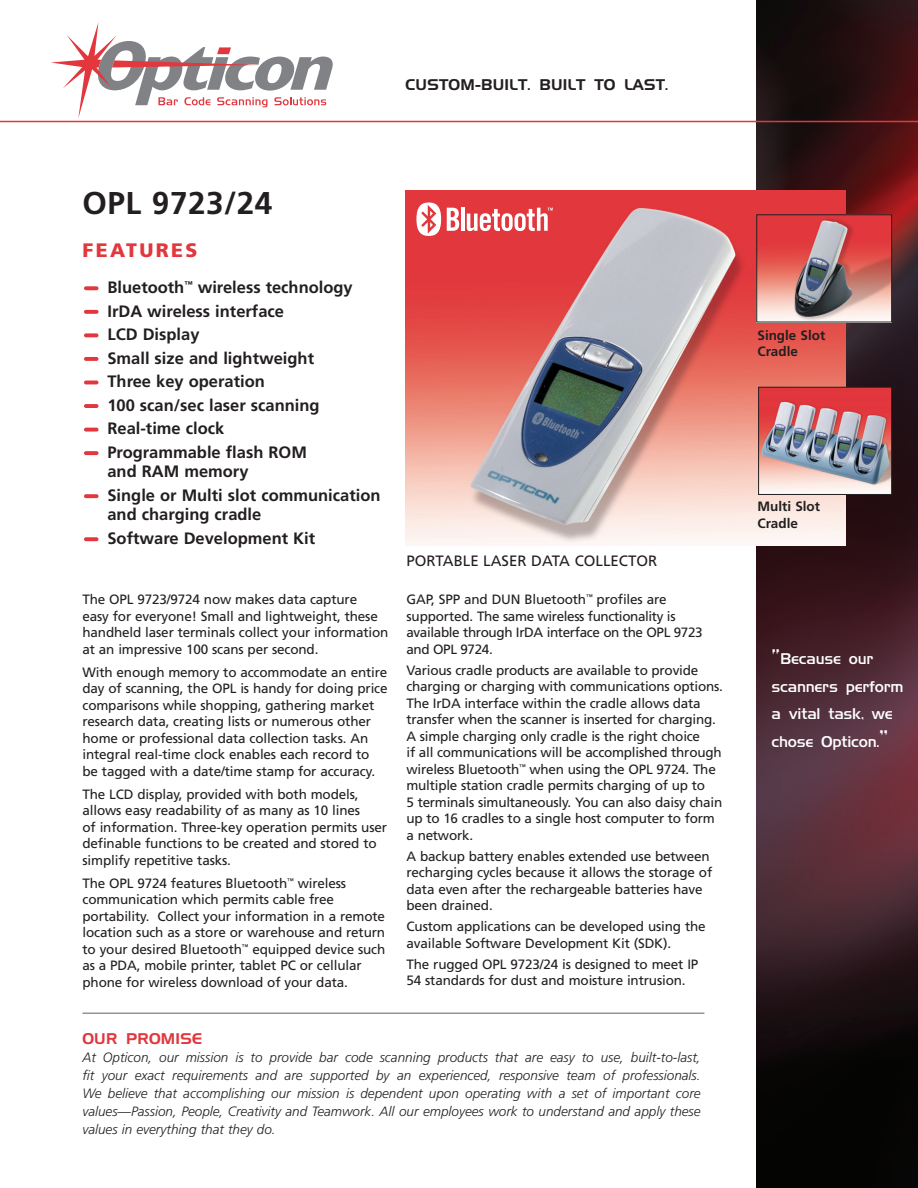
<style>
.page{position:relative;width:918px;height:1188px;background:#fff}
.page>*{position:absolute;margin:0;border:0;box-sizing:border-box;transform-origin:0 0}
.t1{font:700 31.5px "Frutiger";letter-spacing:.015em;color:#231f20}
.t2{font:900 19.5px "Frutiger";letter-spacing:.12em;color:#e1373d}
.t3{font:700 16.5px/23.5px "Frutiger";color:#231f20}
.t4{font:300 15px/27.5px "Aero";letter-spacing:-.015em;color:#fff}
.t5{font:15px "Frutiger";color:#231f20}
.t6{font:15px "Aero";letter-spacing:.015em;color:#231f20}
.t7{font:15px "Aero";letter-spacing:.015em;color:#e1373d}
.t8{font:13.5px/16.5px "Frutiger";letter-spacing:-.01em;color:#231f20}
.t9{font:italic 300 13.5px/18px "Frutiger";color:#231f20;text-align:justify}
.t10{font:13.5px/16.5px "Frutiger";letter-spacing:-.03em;color:#231f20}
.t11{font:700 13.5px/16.5px "Frutiger";color:#231f20}
.s1{font-size:24.6px}
</style>
<div class="page">
<img style="left:756px;top:0;width:162px;height:1188px">
<hr style="left:0;top:121px;width:918px;height:1px;background:#e1373d">
<svg style="left:84px;top:537px;width:15px;height:4px"></svg>
<svg style="left:84px;top:494px;width:15px;height:4px"></svg>
<svg style="left:84px;top:451px;width:15px;height:4px"></svg>
<svg style="left:84px;top:428px;width:15px;height:4px"></svg>
<svg style="left:84px;top:404px;width:15px;height:4px"></svg>
<hr style="left:84px;top:381px;width:15px;height:3px;background:#e1373d;border-radius:2px">
<svg style="left:84px;top:357px;width:15px;height:4px"></svg>
<svg style="left:84px;top:333px;width:15px;height:4px"></svg>
<svg style="left:84px;top:310px;width:15px;height:4px"></svg>
<svg style="left:84px;top:286px;width:15px;height:4px"></svg>
<img style="left:406px;top:190px;width:440px;height:355px">
<svg style="left:51px;top:22px;width:282px;height:96px"></svg>
<img style="left:758px;top:216px;width:132px;height:104px">
<div style="left:756px;top:214px;width:136px;height:108px;border:1px solid #231f20"></div>
<img style="left:760px;top:389px;width:130px;height:104px">
<div style="left:758px;top:387px;width:134px;height:108px;border:1px solid #231f20"></div>
<hr style="left:82px;top:1012px;width:622px;height:2px;background:#939598">
<svg style="left:447px;top:208px;width:12px;height:23px"></svg>
<hr style="left:461px;top:208px;width:3px;height:23px;background:#fff">
<svg style="left:416px;top:202px;width:25px;height:34px"></svg>
<svg style="left:467px;top:208px;width:86px;height:23px"></svg>
<p class="t6" style="left:406px;top:79px;width:264px">CUSTOM-BUILT. BUILT TO LAST.</p>
<h1 class="t1" style="left:82px;top:190px;width:191px">OPL 9723/24</h1>
<h2 class="t2" style="left:82px;top:243px;width:117px">FEATURES</h2>
<p class="t3" style="left:107px;top:277px;width:247px">Bluetooth<sup>™</sup> wireless technology<br>IrDA wireless interface<br>LCD Display<br>Small size and lightweight<br>Three key operation<br>100 scan/sec laser scanning<br>Real-time clock<br>Programmable flash ROM</p>
<p class="t3" style="left:107px;top:461px;width:275px">and RAM memory<br>Single or Multi slot communication</p>
<p class="t3" style="left:107px;top:504px;width:209px">and charging cradle<br>Software Development Kit</p>
<p class="t8" style="left:82px;top:592px;width:307px">The OPL 9723/9724 now makes data capture<br>easy for everyone! Small and lightweight, these handheld laser terminals collect your information at an impressive 100 scans per second.</p>
<p class="t8" style="left:82px;top:665px;width:307px">With enough memory to accommodate an entire day of scanning, the OPL is handy for doing price comparisons while shopping, gathering market research data, creating lists or numerous other home or professional data collection tasks. An integral real-time clock enables each record to be tagged with a date/time stamp for accuracy.</p>
<p class="t8" style="left:82px;top:787px;width:306px">The LCD display, provided with both models, allows easy readability of as many as 10 lines<br>of information. Three-key operation permits user definable functions to be created and stored to simplify repetitive tasks.</p>
<p class="t8" style="left:82px;top:876px;width:304px">The OPL 9724 features Bluetooth<sup>™</sup> wireless communication which permits cable free portability. Collect your information in a remote location such as a store or warehouse and return to your desired Bluetooth<sup>™</sup> equipped device such as a PDA, mobile printer, tablet PC or cellular phone for wireless download of your data.</p>
<p class="t5" style="left:406px;top:555px;width:252px">PORTABLE LASER DATA COLLECTOR</p>
<p class="t10" style="left:406px;top:592px;width:298px">GAP, SPP and DUN Bluetooth<sup>™</sup> profiles are supported. The same wireless functionality is available through IrDA interface on the OPL 9723 and OPL 9724.</p>
<p class="t8" style="left:406px;top:663px;width:318px">Various cradle products are available to provide charging or charging with communications options.<br>The IrDA interface within the cradle allows data transfer when the scanner is inserted for charging.<br>A simple charging only cradle is the right choice<br>if all communications will be accomplished through wireless Bluetooth<sup>™</sup> when using the OPL 9724. The multiple station cradle permits charging of up to<br>5 terminals simultaneously. You can also daisy chain up to 16 cradles to a single host computer to form a network.</p>
<p class="t8" style="left:406px;top:849px;width:307px">A backup battery enables extended use between recharging cycles because it allows the storage of data even after the rechargeable batteries have been drained.</p>
<p class="t8" style="left:406px;top:919px;width:301px">Custom applications can be developed using the available Software Development Kit (SDK).</p>
<p class="t8" style="left:406px;top:957px;width:293px">The rugged OPL 9723/24 is designed to meet IP<br>54 standards for dust and moisture intrusion.</p>
<p class="t7" style="left:82px;top:1034px;width:121px">OUR PROMISE</p>
<p class="t9" style="left:82px;top:1050px;width:620px">At Opticon, our mission is to provide bar code scanning products that are easy to use, built-to-last, fit your exact requirements and are supported by an experienced, responsive team of professionals.<br>We believe that accomplishing our mission is dependent upon operating with a set of important core values—Passion, People, Creativity and Teamwork. All our employees work to understand and apply these values in everything that they do.</p>
<p class="t11" style="left:758px;top:328px;width:69px">Single Slot<br>Cradle</p>
<p class="t11" style="left:758px;top:499px;width:64px">Multi Slot<br>Cradle</p>
<p class="t4" style="left:771px;top:647px;width:134px"><span class="s1">“</span>Because our scanners perform a vital task, we chose Opticon.<span class="s1">”</span></p>
</div>
